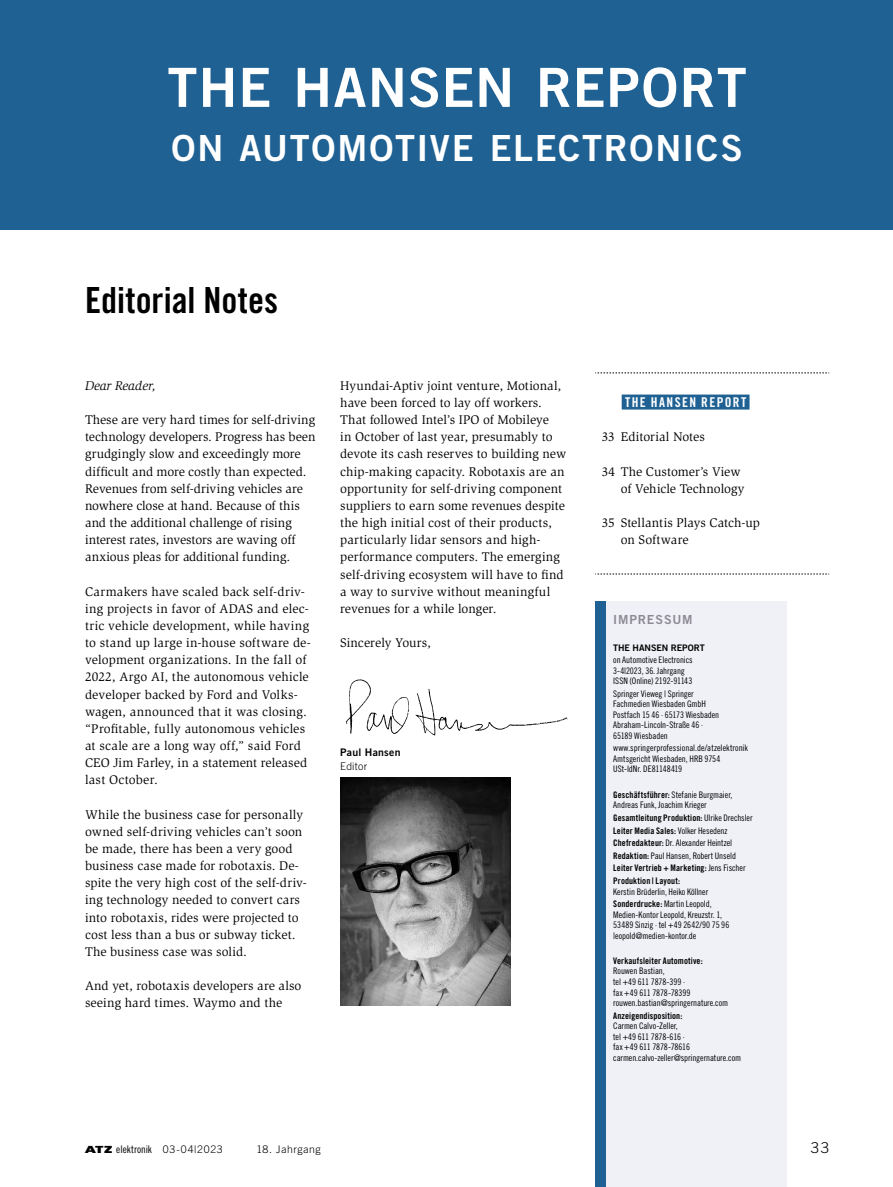
<style>
.page{position:relative;width:893px;height:1187px;background:#fff}
.page>*{position:absolute;margin:0;border:0;box-sizing:border-box;transform-origin:0 0}
.Titel_Hansen_Report{font:54px "Trade Gothic LT Std Bd 2";letter-spacing:.02em;color:#fff}
.SectionHeading_Hanse{font:36px "Trade Gothic LT Std Bd 2";letter-spacing:.045em;color:#fff}
.Box_Heading_Hansen_R{font:36px "Trade Gothic LT Std Bd Cn 20";letter-spacing:.005em;color:#000}
.t1{font:300 15px "Trade Gothic LT Std";color:#000}
.NoXML_Inhalt-Rubrik{font:13.5px "Trade Gothic LT Std Bd Cn 20";letter-spacing:.1em;color:#fff}
.Para_x{font:12.9px/17.1px "Slimbach Std";letter-spacing:.005em;color:#000}
.NoXML_Inhalt-Titel{font:12.9px/17.1px "Slimbach Std";color:#000}
.Para_SectionHeading{font:italic 12.9px "Slimbach Std";color:#000}
.NoXML_Titel_Kasten_V{font:12.45px "Trade Gothic LT Std Bd 2";letter-spacing:.065em;color:#8e8a94}
.t2{font:10.5px "Trade Gothic LT Std Cn 18";color:#000}
.Para_Biography_x{font:300 10.5px "Trade Gothic LT Std";letter-spacing:.045em;color:#000}
.Para_Author_x{font:10.5px "Trade Gothic LT Std Bd 2";letter-spacing:.025em;color:#000}
.NoXML_Grundtext_Impr{font:9px/10.5px "Trade Gothic LT Std Cn 18";letter-spacing:-.005em;color:#000}
.NoXML_Grundtext_Impr-2{font:9px "Trade Gothic LT Std Bd Cn 20";letter-spacing:.01em;color:#000}
.NoXML_Grundtext_Impr-3{font:9px "Trade Gothic LT Std Bd 2";letter-spacing:-.005em;color:#000}
.s1{font-family:"Trade Gothic LT Std Bd Cn 20"}
.s2{font-family:"Trade Gothic LT Std Cn 18"}
.s3{font-family:"The Sans Os F";font-weight:900}
.s4{font-family:"Trade Gothic LT Std";font-weight:300}
</style>
<div class="page">
<div style="left:0;top:0;width:893px;height:229px;background:#1f6193"></div>
<svg style="left:595px;top:372px;width:234px;height:1px"></svg>
<svg style="left:595px;top:573px;width:234px;height:1px"></svg>
<div style="left:622px;top:394px;width:127px;height:15px;background:#1f6193"></div>
<img style="left:346px;top:679px;width:222px;height:57px">
<img style="left:340px;top:777px;width:170px;height:228px">
<div style="left:595px;top:601px;width:192px;height:585px;background:#f0f1f7"></div>
<div style="left:595px;top:601px;width:11px;height:585px;background:#1f6193"></div>
<p class="Titel_Hansen_Report" style="left:167px;top:54px;width:581px">THE HANSEN REPORT</p>
<p class="SectionHeading_Hanse" style="left:172px;top:126px;width:573px">ON AUTOMOTIVE ELECTRONICS</p>
<p class="Box_Heading_Hansen_R" style="left:85px;top:278px;width:195px">Editorial Notes</p>
<p class="Para_SectionHeading" style="left:85px;top:378px;width:72px">Dear Reader,</p>
<p class="Para_x" style="left:85px;top:411px;width:232px">These are very hard times for self-driving technology developers. Progress has been grudgingly slow and exceedingly more difficult and more costly than expected.<br>Revenues from self-driving vehicles are nowhere close at hand. Because of this and the additional challenge of rising interest rates, investors are waving off anxious pleas for additional funding.</p>
<p class="Para_x" style="left:85px;top:583px;width:226px">Carmakers have scaled back self-driv&shy;ing projects in favor of ADAS and elec&shy;tric vehicle development, while having to stand up large in-house software de-- velopment organizations. In the fall of 2022, Argo AI, the autonomous vehicle developer backed by Ford and Volks&shy;wagen, announced that it was closing. “Profitable, fully autonomous vehicles at scale are a long way off,” said Ford CEO Jim Farley, in a statement released last October.</p>
<p class="Para_x" style="left:85px;top:805px;width:222px">While the business case for personally owned self-driving vehicles can’t soon be made, there has been a very good business case made for robotaxis. De---- spite the very high cost of the self-driv&shy;ing technology needed to convert cars into robotaxis, rides were projected to cost less than a bus or subway ticket.<br>The business case was solid.</p>
<p class="Para_x" style="left:85px;top:977px;width:218px">And yet, robotaxis developers are also seeing hard times. Waymo and the</p>
<p class="Para_x" style="left:340px;top:377px;width:228px">Hyundai-Aptiv joint venture, Motional, have been forced to lay off workers.<br>That followed Intel’s IPO of Mobileye<br>in October of last year, presumably to devote its cash reserves to building new chip-making capacity. Robotaxis are an opportunity for self-driving component suppliers to earn some revenues despite the high initial cost of their products, particularly lidar sensors and high&shy;performance computers. The emerging self-driving ecosystem will have to find a way to survive without meaningful revenues for a while longer.</p>
<p class="Para_x" style="left:340px;top:634px;width:92px">Sincerely Yours,</p>
<p class="Para_Author_x" style="left:340px;top:745px;width:62px">Paul Hansen</p>
<p class="Para_Biography_x" style="left:340px;top:759px;width:29px">Editor</p>
<p class="NoXML_Inhalt-Rubrik" style="left:625px;top:394px;width:123px">THE HANSEN REPORT</p>
<p class="NoXML_Inhalt-Titel" style="left:602px;top:428px;width:105px">33 Editorial Notes</p>
<p class="NoXML_Inhalt-Titel" style="left:621px;top:463px;width:125px;text-indent:-19px">34 The Customer’s View of Vehicle Technology</p>
<p class="NoXML_Inhalt-Titel" style="left:621px;top:514px;width:141px;text-indent:-19px">35 Stellantis Plays Catch-up on Software</p>
<p class="NoXML_Titel_Kasten_V" style="left:613px;top:611px;width:81px">IMPRESSUM</p>
<p class="NoXML_Grundtext_Impr-3" style="left:613px;top:641px;width:93px">THE HANSEN REPORT</p>
<p class="NoXML_Grundtext_Impr" style="left:613px;top:654px;width:81px">on Automotive Electronics<br>3-4|2023, 36. Jahrgang<br>ISSN (Online) 2192-91143</p>
<p class="NoXML_Grundtext_Impr" style="left:613px;top:688px;width:107px">Springer Vieweg | Springer<br>Fachmedien Wiesbaden GmbH<br>Postfach 15 46 · 65173 Wiesbaden<br>Abraham-Lincoln-Straße 46 ·<br>65189 Wiesbaden</p>
<p class="NoXML_Grundtext_Impr" style="left:613px;top:742px;width:136px">www.springerprofessional.de/atzelektronik<br>Amtsgericht Wiesbaden, HRB 9754<br>USt-ldNr. DE81148419</p>
<p class="NoXML_Grundtext_Impr" style="left:613px;top:789px;width:121px"><span class="s1">Geschäftsführer:</span> Stefanie Burgmaier,<br>Andreas Funk, Joachim Krieger</p>
<p class="NoXML_Grundtext_Impr-2" style="left:613px;top:812px;width:141px">Gesamtleitung Produktion: <span class="s2">Ulrike Drechsler</span></p>
<p class="NoXML_Grundtext_Impr-2" style="left:613px;top:824px;width:116px">Leiter Media Sales: <span class="s2">Volker Hesedenz</span></p>
<p class="NoXML_Grundtext_Impr" style="left:613px;top:837px;width:121px"><span class="s1">Chefredakteur:</span> Dr. Alexander Heintzel</p>
<p class="NoXML_Grundtext_Impr" style="left:613px;top:850px;width:124px"><span class="s1">Redaktion:</span> Paul Hansen, Robert Unseld</p>
<p class="NoXML_Grundtext_Impr-2" style="left:613px;top:862px;width:134px">Leiter Vertrieb + Marketing: <span class="s2">Jens Fischer</span></p>
<p class="NoXML_Grundtext_Impr" style="left:613px;top:875px;width:96px"><span class="s1">Produktion | Layout:<br></span>Kerstin Brüderlin, Heiko Köllner</p>
<p class="NoXML_Grundtext_Impr" style="left:613px;top:898px;width:118px"><span class="s1">Sonderdrucke:</span> Martin Leopold, Medien-Kontor Leopold, Kreuzstr. 1, 53489 Sinzig · tel +49 2642/90 75 96 |eopold@medien-kontor.de</p>
<p class="NoXML_Grundtext_Impr" style="left:613px;top:955px;width:116px"><span class="s1">Verkaufsleiter Automotive:<br></span>Rouwen Bastian,<br>tel +49 611 7878-399 ·<br>fax +49 611 7878-78399 rouwen.bastian@springernature.com</p>
<p class="NoXML_Grundtext_Impr" style="left:613px;top:1009px;width:129px"><span class="s1">Anzeigendisposition:<br></span>Carmen Calvo-Zeller,<br>tel +49 611 7878-616 ·<br>fax +49 611 7878-78616 carmen.calvo-zeller@springernature.com</p>
<p class="t2" style="left:85px;top:1142px;width:139px"><span class="s3">ATZ</span> elektronik <span class="s4">03-04|2023</span></p>
<p class="Para_Biography_x" style="left:256px;top:1142px;width:66px">18. Jahrgang</p>
<p class="t1" style="left:811px;top:1138px;width:20px">33</p>
</div>
